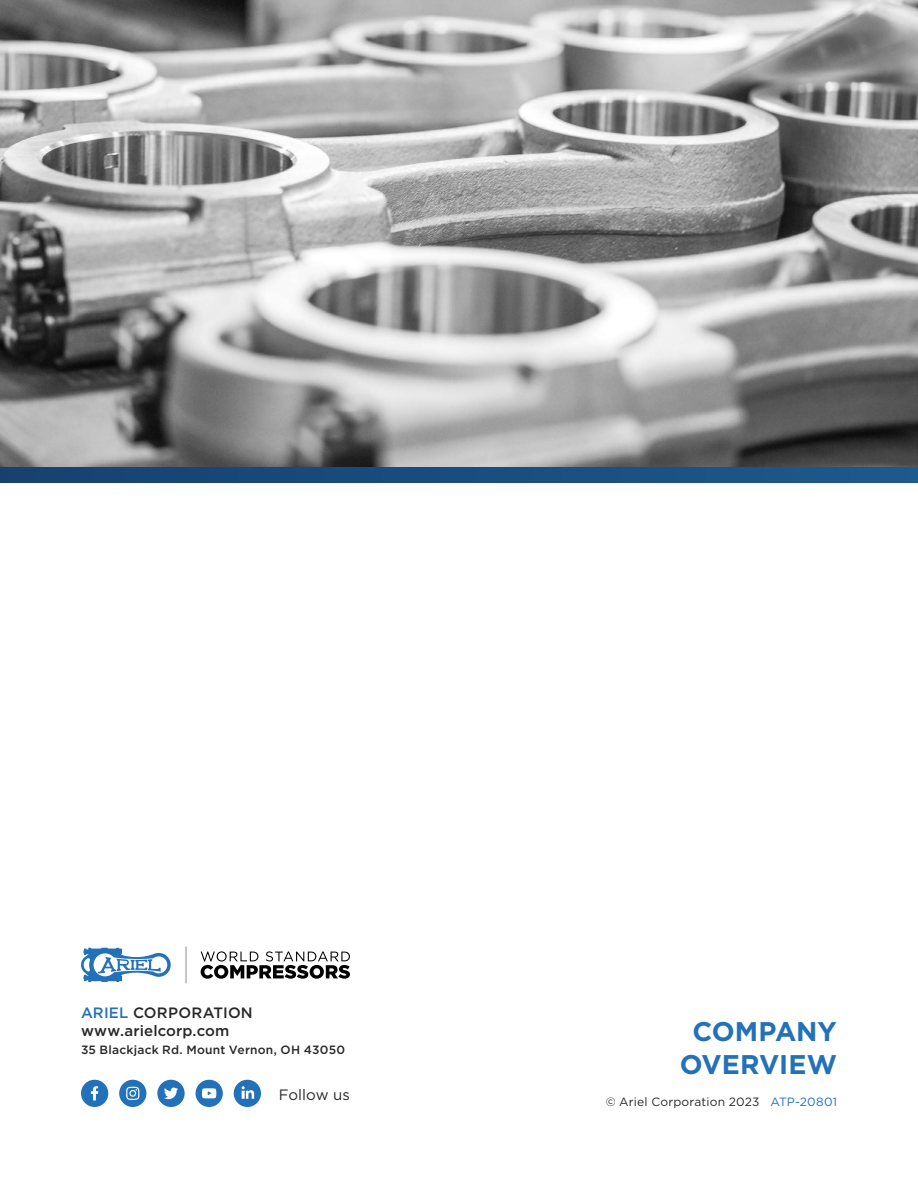
<style>
.page{position:relative;width:918px;height:1188px;background:#fff}
.page>*{position:absolute;margin:0;border:0;box-sizing:border-box;transform-origin:0 0}
.t1{font:700 27px/32.4px "Gotham";letter-spacing:-.005em;color:#2372b9;text-align:center}
.t2{font:500 15px/18px "Gotham";letter-spacing:.01em;color:#292829}
.t3{font:15px "Gotham";color:#292829}
.t4{font:500 12px "Gotham";letter-spacing:.015em;color:#292829}
.t5{font:12px "Gotham";letter-spacing:.015em;color:#292829}
.s1{color:#2372b9}
</style>
<div class="page">
<img style="left:0;top:0;width:918px;height:467px">
<div style="left:157px;top:1080px;width:28px;height:27px;background:#2372b9;border-radius:50%"></div>
<svg style="left:164px;top:1087px;width:14px;height:12px"></svg>
<div style="left:234px;top:1080px;width:27px;height:27px;background:#2372b9;border-radius:50%"></div>
<svg style="left:242px;top:1086px;width:12px;height:13px"></svg>
<div style="left:119px;top:1080px;width:27px;height:27px;background:#2372b9;border-radius:50%"></div>
<svg style="left:126px;top:1087px;width:14px;height:13px"></svg>
<div style="left:81px;top:1080px;width:27px;height:27px;background:#2372b9;border-radius:50%"></div>
<svg style="left:91px;top:1086px;width:7px;height:14px"></svg>
<div style="left:196px;top:1080px;width:27px;height:27px;background:#2372b9;border-radius:50%"></div>
<svg style="left:202px;top:1088px;width:15px;height:11px"></svg>
<hr style="left:185px;top:947px;width:2px;height:36px;background:#b3b4b5">
<svg style="left:201px;top:951px;width:149px;height:28px"></svg>
<svg style="left:81px;top:948px;width:90px;height:34px"></svg>
<div style="left:0;top:467px;width:918px;height:16px;background:linear-gradient(to right,#16416f,#1d588f)"></div>
<p class="t2" style="left:81px;top:1004px;width:173px"><span class="s1">ARIEL</span> CORPORATION www.arielcorp.com</p>
<p class="t4" style="left:81px;top:1041px;width:266px">35 Blackjack Rd. Mount Vernon, OH 43050</p>
<p class="t3" style="left:279px;top:1085px;width:73px">Follow us</p>
<h1 class="t1" style="left:680px;top:1016px;width:159px">COMPANY<br>OVERVIEW</h1>
<p class="t5" style="left:606px;top:1094px;width:233px">© Ariel Corporation 2023 <span class="s1">ATP-20801</span></p>
</div>
